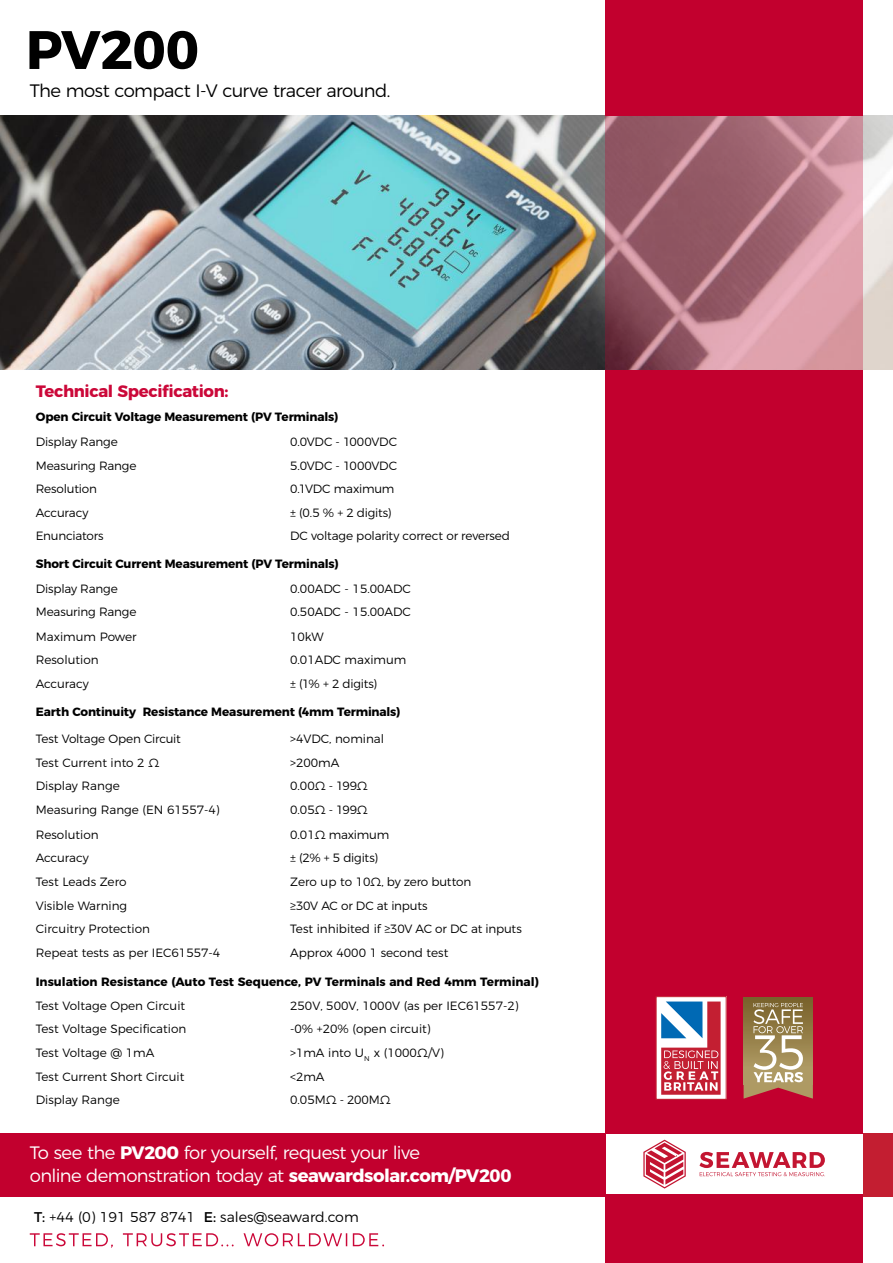
<style>
.page{position:relative;width:893px;height:1263px;background:#fff}
.page>*{position:absolute;margin:0;border:0;box-sizing:border-box;transform-origin:0 0}
.t1{font:700 54px "Montserrat";color:#000}
.t2{font:300 18px/22.5px "Montserrat";letter-spacing:-.03em;color:#fff}
.t3{font:300 18px "Montserrat";letter-spacing:-.03em;color:#000}
.t4{font:700 16.5px "Montserrat";letter-spacing:-.025em;color:#cb0839}
.t5{font:300 14.1px "Montserrat";color:#000}
.t6{font:300 12px "Montserrat";color:#000}
.t7{font:700 12px "Montserrat";letter-spacing:-.01em;color:#000}
.t8{font:300 12px "Montserrat";letter-spacing:-.02em;color:#000}
.t9{font:300 12px "Montserrat";letter-spacing:-.025em;color:#000}
.s1{font-weight:700}
.s2{font-weight:400}
</style>
<div class="page">
<div style="left:605px;top:370px;width:258px;height:763px;background:#c2002e"></div>
<img style="left:0;top:115px;width:893px;height:255px">
<div style="left:605px;top:0;width:258px;height:115px;background:#c2002e"></div>
<div style="left:0;top:1133px;width:605px;height:63px;background:#c2002e"></div>
<div style="left:863px;top:1133px;width:30px;height:63px;background:#c31e31"></div>
<div style="left:605px;top:1195px;width:258px;height:68px;background:#c2002e"></div>
<svg style="left:605px;top:115px;width:258px;height:255px;background:#af7481"></svg>
<svg style="left:643px;top:1140px;width:43px;height:48px"></svg>
<svg style="left:699px;top:1152px;width:126px;height:24px"></svg>
<svg style="left:744px;top:997px;width:69px;height:101px;background:#ac926a"></svg>
<div style="left:656px;top:996px;width:70px;height:103px;background:#fff"></div>
<div style="left:656px;top:996px;width:71px;height:104px;border:1px solid #c31f32"></div>
<svg style="left:661px;top:1001px;width:60px;height:94px"></svg>
<svg style="left:30px;top:1233px;width:354px;height:14px"></svg>
<h1 class="t1" style="left:26px;top:5px;width:175px">PV200</h1>
<h2 class="t3" style="left:30px;top:77px;width:362px">The most compact I-V curve tracer around.</h2>
<h3 class="t4" style="left:36px;top:378px;width:194px">Technical Specification:</h3>
<p class="t7" style="left:36px;top:407px;width:304px">Open Circuit Voltage Measurement (PV Terminals)</p>
<p class="t6" style="left:36px;top:432px;width:84px">Display Range</p>
<p class="t8" style="left:290px;top:432px;width:108px">0.0VDC - 1000VDC</p>
<p class="t6" style="left:36px;top:456px;width:102px">Measuring Range</p>
<p class="t8" style="left:290px;top:456px;width:109px">5.0VDC - 1000VDC</p>
<p class="t6" style="left:36px;top:479px;width:63px">Resolution</p>
<p class="t8" style="left:290px;top:479px;width:106px">0.1VDC maximum</p>
<p class="t6" style="left:36px;top:503px;width:54px">Accuracy</p>
<p class="t6" style="left:290px;top:503px;width:103px">± (0.5 % + 2 digits)</p>
<p class="t8" style="left:36px;top:527px;width:69px">Enunciators</p>
<p class="t6" style="left:290px;top:527px;width:221px">DC voltage polarity correct or reversed</p>
<p class="t7" style="left:36px;top:554px;width:304px">Short Circuit Current Measurement (PV Terminals)</p>
<p class="t6" style="left:36px;top:579px;width:84px">Display Range</p>
<p class="t6" style="left:290px;top:579px;width:122px">0.00ADC - 15.00ADC</p>
<p class="t6" style="left:36px;top:603px;width:102px">Measuring Range</p>
<p class="t6" style="left:290px;top:603px;width:122px">0.50ADC - 15.00ADC</p>
<p class="t6" style="left:36px;top:627px;width:102px">Maximum Power</p>
<p class="t6" style="left:290px;top:627px;width:35px">10kW</p>
<p class="t6" style="left:36px;top:650px;width:64px">Resolution</p>
<p class="t6" style="left:290px;top:650px;width:118px">0.01ADC maximum</p>
<p class="t6" style="left:36px;top:674px;width:55px">Accuracy</p>
<p class="t6" style="left:290px;top:674px;width:88px">± (1% + 2 digits)</p>
<p class="t7" style="left:36px;top:702px;width:366px">Earth Continuity Resistance Measurement (4mm Terminals)</p>
<p class="t6" style="left:36px;top:729px;width:147px">Test Voltage Open Circuit</p>
<p class="t6" style="left:290px;top:729px;width:96px">&gt;4VDC, nominal</p>
<p class="t6" style="left:36px;top:753px;width:125px">Test Current into 2 Ω</p>
<p class="t6" style="left:290px;top:753px;width:51px">&gt;200mA</p>
<p class="t6" style="left:36px;top:777px;width:86px">Display Range</p>
<p class="t6" style="left:290px;top:777px;width:79px">0.00Ω - 199Ω</p>
<p class="t6" style="left:36px;top:800px;width:185px">Measuring Range (EN 61557-4)</p>
<p class="t6" style="left:290px;top:800px;width:79px">0.05Ω - 199Ω</p>
<p class="t6" style="left:36px;top:825px;width:64px">Resolution</p>
<p class="t6" style="left:290px;top:825px;width:101px">0.01Ω maximum</p>
<p class="t6" style="left:36px;top:849px;width:55px">Accuracy</p>
<p class="t6" style="left:290px;top:849px;width:89px">± (2% + 5 digits)</p>
<p class="t6" style="left:36px;top:872px;width:92px">Test Leads Zero</p>
<p class="t6" style="left:290px;top:872px;width:183px">Zero up to 10Ω, by zero button</p>
<p class="t6" style="left:36px;top:896px;width:93px">Visible Warning</p>
<p class="t9" style="left:290px;top:896px;width:139px">≥30V AC or DC at inputs</p>
<p class="t6" style="left:36px;top:919px;width:116px">Circuitry Protection</p>
<p class="t6" style="left:290px;top:919px;width:233px">Test inhibited if ≥30V AC or DC at inputs</p>
<p class="t6" style="left:36px;top:943px;width:186px">Repeat tests as per IEC61557-4</p>
<p class="t6" style="left:290px;top:943px;width:160px">Approx 4000 1 second test</p>
<p class="t7" style="left:36px;top:972px;width:505px">Insulation Resistance (Auto Test Sequence, PV Terminals and Red 4mm Terminal)</p>
<p class="t6" style="left:36px;top:996px;width:151px">Test Voltage Open Circuit</p>
<p class="t6" style="left:290px;top:996px;width:230px">250V, 500V, 1000V (as per IEC61557-2)</p>
<p class="t6" style="left:36px;top:1020px;width:152px">Test Voltage Specification</p>
<p class="t6" style="left:290px;top:1020px;width:142px">-0% +20% (open circuit)</p>
<p class="t6" style="left:36px;top:1043px;width:120px">Test Voltage @ 1mA</p>
<p class="t6" style="left:290px;top:1043px;width:155px">&gt;1mA into U<sub>N</sub> x (1000Ω/V)</p>
<p class="t6" style="left:36px;top:1067px;width:150px">Test Current Short Circuit</p>
<p class="t6" style="left:290px;top:1067px;width:36px">&lt;2mA</p>
<p class="t6" style="left:36px;top:1090px;width:86px">Display Range</p>
<p class="t6" style="left:290px;top:1090px;width:102px">0.05MΩ - 200MΩ</p>
<h2 class="t2" style="left:30px;top:1140px;width:483px">To see the <span class="s1">PV200</span> for yourself, request your live<br>online demonstration today at <span class="s1">seawardsolar.com/PV200</span></h2>
<p class="t5" style="left:34px;top:1206px;width:326px"><span class="s2">T:</span> +44 (0) 191 587 8741 <span class="s2">E:</span> sales@seaward.com</p>
</div>
